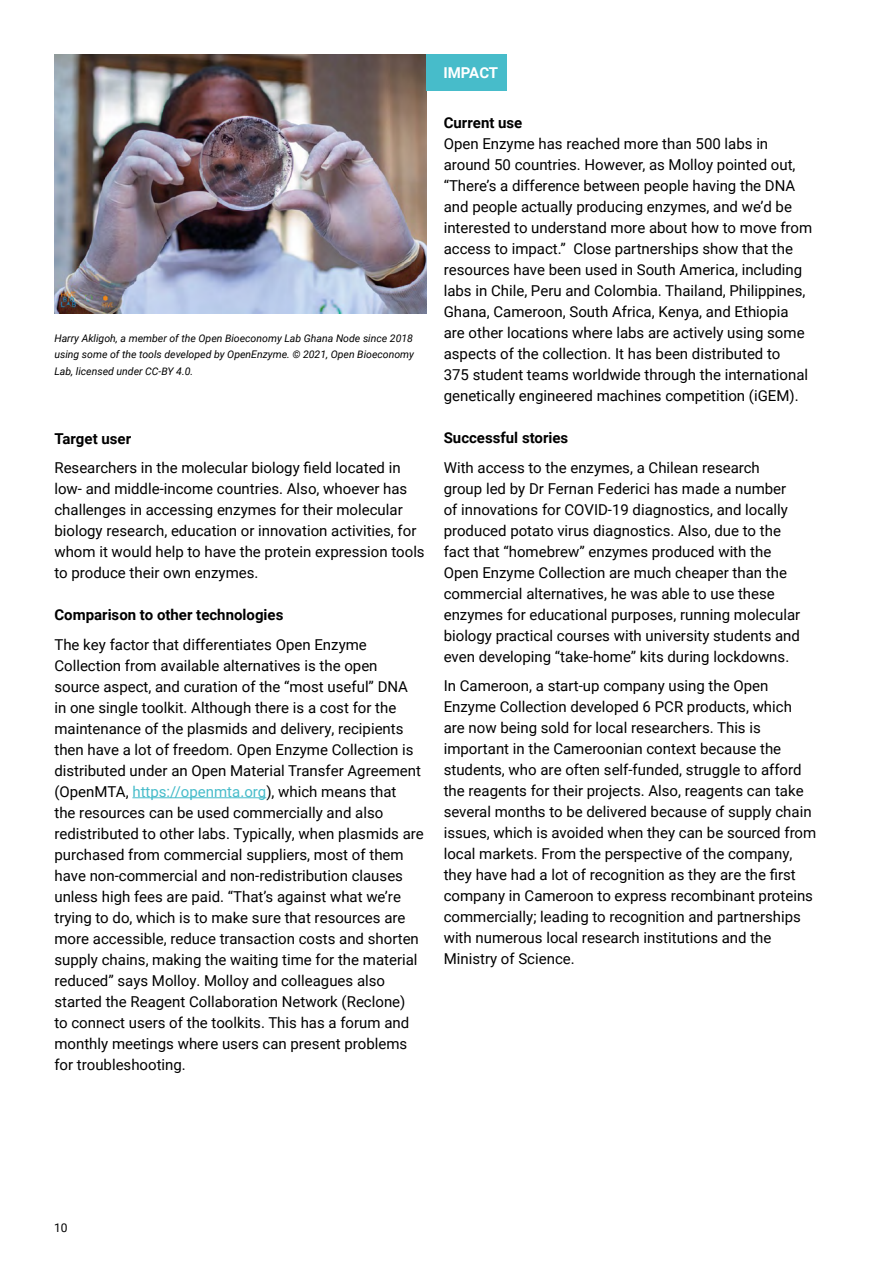
<style>
.page{position:relative;width:893px;height:1263px;background:#fff}
.page>*{position:absolute;margin:0;border:0;box-sizing:border-box;transform-origin:0 0}
.t1{font:15px/21px "Roboto";color:#000}
.t2{font:700 15px "Roboto";color:#000}
.t3{font:700 15px "Roboto";color:#fff}
.t4{font:12px "Roboto";color:#000}
.t5{font:italic 10.5px/16.5px "Roboto";color:#000;text-align:justify}
.s1{color:#47bcca}
</style>
<div class="page">
<img style="left:54px;top:54px;width:372px;height:259px">
<hr style="left:132px;top:797px;width:134px;height:1px;background:#47bcca">
<div style="left:426px;top:54px;width:81px;height:37px;background:#47bcca"></div>
<p class="t5" style="left:54px;top:329px;width:361px">Harry Akligoh, a member of the Open Bioeconomy Lab Ghana Node since 2018 using some of the tools developed by OpenEnzyme. © 2021, Open Bioeconomy Lab, licensed under CC-BY 4.0.</p>
<p class="t2" style="left:54px;top:428px;width:78px">Target user</p>
<p class="t1" style="left:54px;top:457px;width:372px">Researchers in the molecular biology field located in low- and middle-income countries. Also, whoever has challenges in accessing enzymes for their molecular biology research, education or innovation activities, for whom it would help to have the protein expression tools to produce their own enzymes.</p>
<p class="t2" style="left:54px;top:604px;width:230px">Comparison to other technologies</p>
<p class="t1" style="left:54px;top:633px;width:371px">The key factor that differentiates Open Enzyme Collection from available alternatives is the open source aspect, and curation of the “most useful” DNA<br>in one single toolkit. Although there is a cost for the maintenance of the plasmids and delivery, recipients then have a lot of freedom. Open Enzyme Collection is distributed under an Open Material Transfer Agreement (OpenMTA, <span class="s1">https://openmta.org</span>), which means that<br>the resources can be used commercially and also redistributed to other labs. Typically, when plasmids are purchased from commercial suppliers, most of them have non-commercial and non-redistribution clauses unless high fees are paid. “That’s against what we’re trying to do, which is to make sure that resources are more accessible, reduce transaction costs and shorten supply chains, making the waiting time for the material reduced” says Molloy. Molloy and colleagues also started the Reagent Collaboration Network (Reclone)<br>to connect users of the toolkits. This has a forum and monthly meetings where users can present problems for troubleshooting.</p>
<p class="t3" style="left:443px;top:62px;width:56px">IMPACT</p>
<p class="t2" style="left:444px;top:112px;width:80px">Current use</p>
<p class="t1" style="left:444px;top:133px;width:370px">Open Enzyme has reached more than 500 labs in around 50 countries. However, as Molloy pointed out, “There’s a difference between people having the DNA and people actually producing enzymes, and we’d be interested to understand more about how to move from access to impact.” Close partnerships show that the resources have been used in South America, including labs in Chile, Peru and Colombia. Thailand, Philippines, Ghana, Cameroon, South Africa, Kenya, and Ethiopia are other locations where labs are actively using some aspects of the collection. It has been distributed to<br>375 student teams worldwide through the international genetically engineered machines competition (iGEM).</p>
<p class="t2" style="left:444px;top:427px;width:126px">Successful stories</p>
<p class="t1" style="left:444px;top:456px;width:358px">With access to the enzymes, a Chilean research group led by Dr Fernan Federici has made a number of innovations for COVID-19 diagnostics, and locally produced potato virus diagnostics. Also, due to the fact that “homebrew” enzymes produced with the Open Enzyme Collection are much cheaper than the commercial alternatives, he was able to use these enzymes for educational purposes, running molecular biology practical courses with university students and even developing “take-home” kits during lockdowns.</p>
<p class="t1" style="left:444px;top:675px;width:374px">In Cameroon, a start-up company using the Open Enzyme Collection developed 6 PCR products, which are now being sold for local researchers. This is important in the Cameroonian context because the students, who are often self-funded, struggle to afford the reagents for their projects. Also, reagents can take several months to be delivered because of supply chain issues, which is avoided when they can be sourced from local markets. From the perspective of the company, they have had a lot of recognition as they are the first company in Cameroon to express recombinant proteins commercially; leading to recognition and partnerships with numerous local research institutions and the Ministry of Science.</p>
<p class="t4" style="left:54px;top:1219px;width:15px">10</p>
</div>
